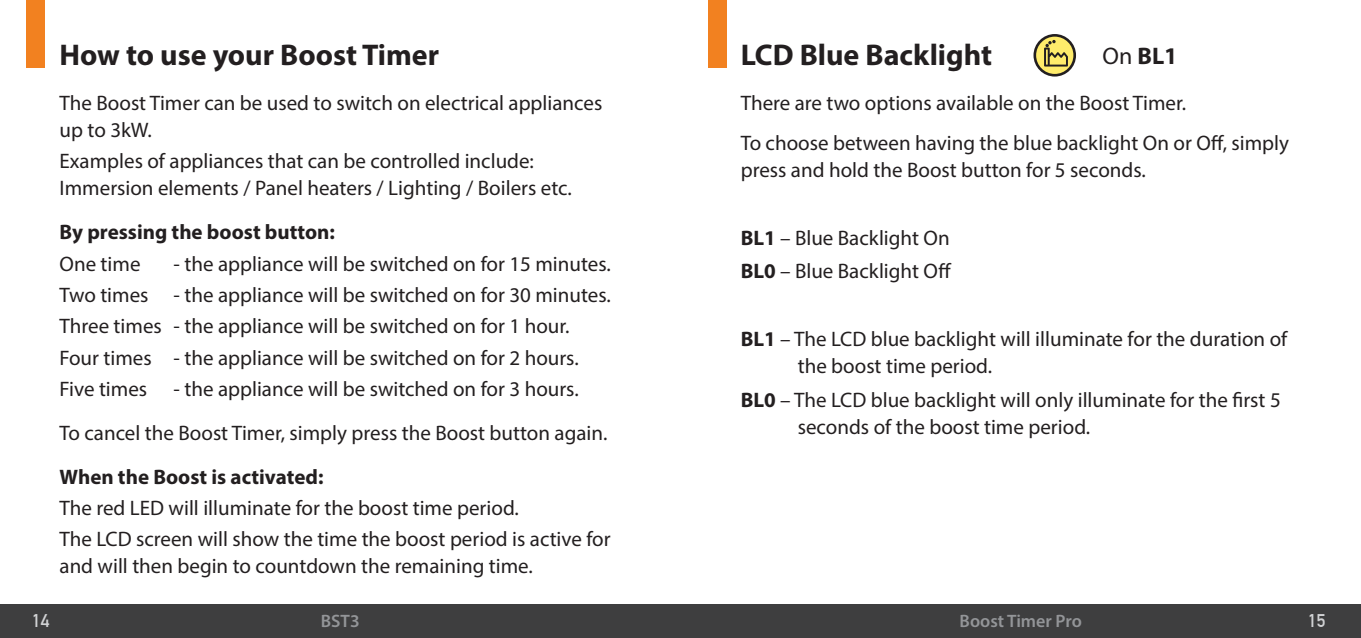
<style>
.page{position:relative;width:1361px;height:638px;background:#fff}
.page>*{position:absolute;margin:0;border:0;box-sizing:border-box;transform-origin:0 0}
.t1{font:700 30px "Myriad Pro";color:#231f20}
.t2{font:700 24px "Myriad Pro";color:#231f20}
.t3{font:21px/27px "Myriad Pro";color:#231f20}
.t4{font:700 21px "Myriad Pro";color:#231f20}
.t5{font:600 18px "Myriad Pro";color:#939598}
.t6{font:700 18px "DIN Alternate";color:#d1d2d4}
.s1{font-weight:400}
.s2{font-weight:700}
</style>
<div class="page">
<div style="left:0;top:604px;width:680px;height:34px;background:#3e3e3f"></div>
<div style="left:680px;top:604px;width:681px;height:34px;background:#3e3e3f"></div>
<div style="left:26px;top:0;width:19px;height:68px;background:#f28120"></div>
<div style="left:708px;top:0;width:19px;height:68px;background:#f28120"></div>
<svg style="left:1033px;top:34px;width:43px;height:43px"></svg>
<p class="t1" style="left:60px;top:35px;width:381px">How to use your Boost Timer</p>
<p class="t3" style="left:60px;top:89px;width:544px">The Boost Timer can be used to switch on electrical appliances up to 3kW.</p>
<p class="t3" style="left:60px;top:148px;width:514px">Examples of appliances that can be controlled include:<br>Immersion elements / Panel heaters / Lighting / Boilers etc.</p>
<p class="t4" style="left:60px;top:219px;width:277px">By pressing the boost button:</p>
<p class="t3" style="left:60px;top:250px;width:82px">One time</p>
<p class="t3" style="left:174px;top:250px;width:439px">- the appliance will be switched on for 15 minutes.</p>
<p class="t3" style="left:60px;top:281px;width:553px">Two times - the appliance will be switched on for 30 minutes.</p>
<p class="t3" style="left:60px;top:312px;width:511px">Three times - the appliance will be switched on for 1 hour.</p>
<p class="t3" style="left:60px;top:344px;width:521px">Four times - the appliance will be switched on for 2 hours.</p>
<p class="t3" style="left:60px;top:375px;width:89px">Five times</p>
<p class="t3" style="left:174px;top:375px;width:407px">- the appliance will be switched on for 3 hours.</p>
<p class="t3" style="left:60px;top:419px;width:549px">To cancel the Boost Timer, simply press the Boost button again.</p>
<p class="t4" style="left:60px;top:463px;width:265px">When the Boost is activated:</p>
<p class="t3" style="left:60px;top:494px;width:461px">The red LED will illuminate for the boost time period.</p>
<p class="t3" style="left:60px;top:525px;width:553px">The LCD screen will show the time the boost period is active for and will then begin to countdown the remaining time.</p>
<p class="t1" style="left:741px;top:35px;width:253px">LCD Blue Backlight</p>
<p class="t3" style="left:741px;top:89px;width:447px">There are two options available on the Boost Timer.</p>
<p class="t3" style="left:741px;top:129px;width:550px">To choose between having the blue backlight On or Off, simply press and hold the Boost button for 5 seconds.</p>
<p class="t2" style="left:1102px;top:41px;width:77px"><span class="s1">On</span> BL1</p>
<p class="t3" style="left:741px;top:224px;width:210px"><span class="s2">BL1</span> – Blue Backlight On</p>
<p class="t3" style="left:741px;top:257px;width:212px"><span class="s2">BL0</span> – Blue Backlight Off</p>
<p class="t3" style="left:798px;top:325px;width:491px;text-indent:-57px"><span class="s2">BL1</span> – The LCD blue backlight will illuminate for the duration of the boost time period.</p>
<p class="t3" style="left:798px;top:386px;width:484px;text-indent:-57px"><span class="s2">BL0</span> – The LCD blue backlight will only illuminate for the first 5 seconds of the boost time period.</p>
<p class="t6" style="left:32px;top:607px;width:19px">14</p>
<p class="t5" style="left:321px;top:609px;width:40px">BST3</p>
<p class="t5" style="left:959px;top:609px;width:124px">Boost Timer Pro</p>
<p class="t6" style="left:1308px;top:607px;width:19px">15</p>
</div>
